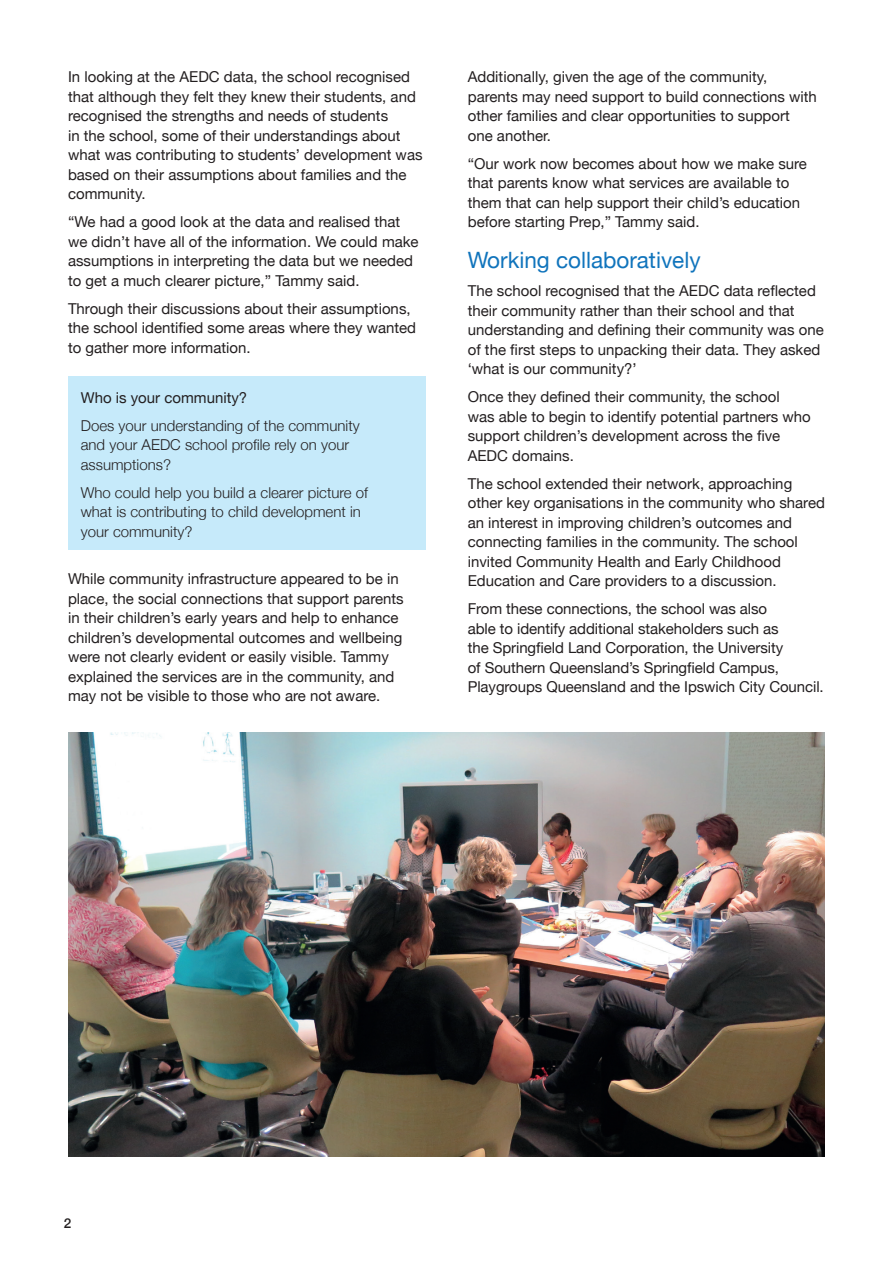
<style>
.page{position:relative;width:893px;height:1263px;background:#fff}
.page>*{position:absolute;margin:0;border:0;box-sizing:border-box;transform-origin:0 0}
.t1{font:22.5px "Helvetica Neue";color:#1074bc}
.t2{font:15px/19.5px "Helvetica Neue";color:#231f20}
.t3{font:300 15px "Helvetica Neue";color:#231f20}
.t4{font:500 13.5px "Helvetica Neue";color:#231f20}
</style>
<div class="page">
<div style="left:68px;top:376px;width:357px;height:173px;background:#c6eafa"></div>
<img style="left:68px;top:733px;width:757px;height:424px">
<p class="t2" style="left:68px;top:68px;width:349px">In looking at the AEDC data, the school recognised that although they felt they knew their students, and</p>
<p class="t2" style="left:68px;top:107px;width:322px">recognised the strengths and needs of students</p>
<p class="t2" style="left:68px;top:127px;width:356px">in the school, some of their understandings about what was contributing to students’ development was based on their assumptions about families and the community.</p>
<p class="t2" style="left:68px;top:213px;width:352px">“We had a good look at the data and realised that we didn’t have all of the information. We could make assumptions in interpreting the data but we needed to get a much clearer picture,” Tammy said.</p>
<p class="t2" style="left:68px;top:300px;width:350px">Through their discussions about their assumptions, the school identified some areas where they wanted to gather more information.</p>
<p class="t2" style="left:81px;top:388px;width:168px">Who is your community?</p>
<p class="t3" style="left:81px;top:413px;width:280px">Does your understanding of the community</p>
<p class="t3" style="left:81px;top:433px;width:270px">and your AEDC school profile rely on your</p>
<p class="t3" style="left:81px;top:452px;width:92px">assumptions?</p>
<p class="t3" style="left:81px;top:480px;width:289px">Who could help you build a clearer picture of</p>
<p class="t3" style="left:81px;top:500px;width:282px">what is contributing to child development in</p>
<p class="t3" style="left:81px;top:519px;width:113px">your community?</p>
<p class="t2" style="left:68px;top:570px;width:337px">While community infrastructure appeared to be in place, the social connections that support parents in their children’s early years and help to enhance children’s developmental outcomes and wellbeing were not clearly evident or easily visible. Tammy explained the services are in the community, and may not be visible to those who are not aware.</p>
<p class="t2" style="left:468px;top:68px;width:350px">Additionally, given the age of the community, parents may need support to build connections with other families and clear opportunities to support</p>
<p class="t2" style="left:468px;top:127px;width:85px">one another.</p>
<p class="t2" style="left:468px;top:155px;width:341px">“Our work now becomes about how we make sure that parents know what services are available to them that can help support their child’s education before starting Prep,” Tammy said.</p>
<h1 class="t1" style="left:468px;top:244px;width:234px">Working collaboratively</h1>
<p class="t2" style="left:468px;top:282px;width:357px">The school recognised that the AEDC data reflected their community rather than their school and that understanding and defining their community was one of the first steps to unpacking their data. They asked ‘what is our community?’</p>
<p class="t2" style="left:468px;top:388px;width:345px">Once they defined their community, the school<br>was able to begin to identify potential partners who support children’s development across the five AEDC domains.</p>
<p class="t2" style="left:468px;top:475px;width:359px">The school extended their network, approaching other key organisations in the community who shared an interest in improving children’s outcomes and connecting families in the community. The school invited Community Health and Early Childhood Education and Care providers to a discussion.</p>
<p class="t2" style="left:468px;top:600px;width:358px">From these connections, the school was also<br>able to identify additional stakeholders such as<br>the Springfield Land Corporation, the University<br>of Southern Queensland’s Springfield Campus, Playgroups Queensland and the Ipswich City Council.</p>
<p class="t4" style="left:64px;top:1212px;width:9px">2</p>
</div>
